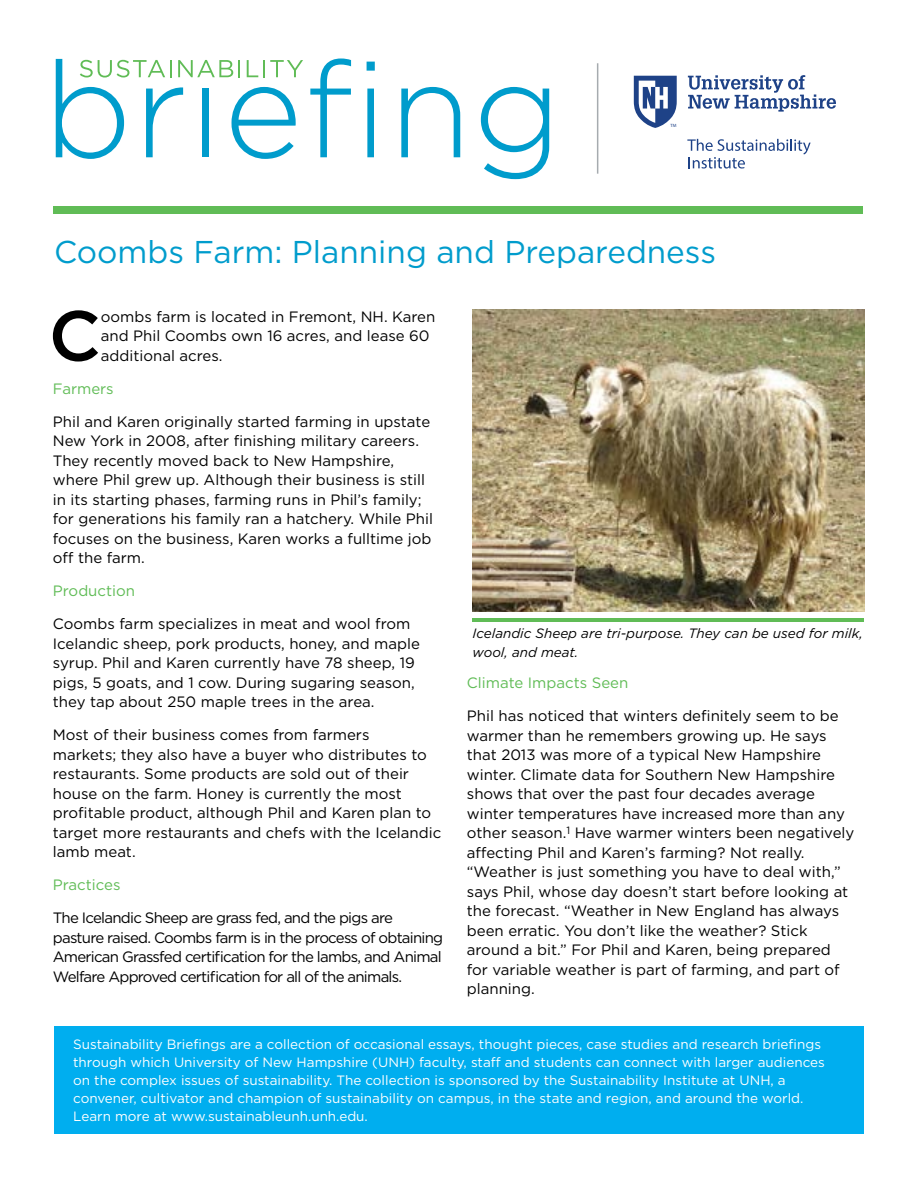
<style>
.page{position:relative;width:918px;height:1188px;background:#fff}
.page>*{position:absolute;margin:0;border:0;box-sizing:border-box;transform-origin:0 0}
.t1{font:500 70.65px "Gotham";color:#000}
.t2{font:31.5px "Gotham";color:#009ccc}
.t3{font:15px/19.5px "Gotham";color:#000}
.t4{font:15px/19.5px "Gotham";letter-spacing:-.05em;color:#000}
.t5{font:15px "Gotham";color:#60bc56}
.t6{font:13.5px/18px "Gotham";color:#fff}
.t7{font:italic 13.5px/19.5px "Gotham";color:#000}
.t8{font:4.65px "Myriad Pro";color:#1e4287}
</style>
<div class="page">
<svg style="left:310px;top:59px;width:41px;height:98px"></svg>
<svg style="left:367px;top:62px;width:8px;height:95px"></svg>
<svg style="left:401px;top:87px;width:59px;height:70px"></svg>
<svg style="left:481px;top:87px;width:68px;height:92px"></svg>
<hr style="left:597px;top:63px;width:1px;height:111px;background:#a6abaf">
<div style="left:53px;top:207px;width:810px;height:7px;background:#60bc56"></div>
<svg style="left:56px;top:59px;width:247px;height:100px"></svg>
<svg style="left:688px;top:75px;width:148px;height:37px"></svg>
<svg style="left:634px;top:76px;width:43px;height:52px"></svg>
<svg style="left:687px;top:139px;width:124px;height:30px"></svg>
<img style="left:472px;top:310px;width:392px;height:301px">
<hr style="left:472px;top:618px;width:392px;height:4px;background:#60bc56">
<div style="left:54px;top:1026px;width:810px;height:108px;background:#00aeef"></div>
<p class="t8" style="left:671px;top:123px;width:7px">TM</p>
<h2 class="t2" style="left:54px;top:231px;width:664px">Coombs Farm: Planning and Preparedness</h2>
<h1 class="t1" style="left:49px;top:289px;width:54px">C</h1>
<p class="t3" style="left:101px;top:306px;width:336px">oombs farm is located in Fremont, NH. Karen and Phil Coombs own 16 acres, and lease 60 additional acres.</p>
<p class="t5" style="left:53px;top:379px;width:62px">Farmers</p>
<p class="t3" style="left:53px;top:411px;width:382px">Phil and Karen originally started farming in upstate New York in 2008, after finishing military careers.<br>They recently moved back to New Hampshire, where Phil grew up. Although their business is still in its starting phases, farming runs in Phil’s family; for generations his family ran a hatchery. While Phil focuses on the business, Karen works a fulltime job off the farm.</p>
<p class="t5" style="left:53px;top:581px;width:84px">Production</p>
<p class="t3" style="left:53px;top:614px;width:369px">Coombs farm specializes in meat and wool from Icelandic sheep, pork products, honey, and maple syrup. Phil and Karen currently have 78 sheep, 19 pigs, 5 goats, and 1 cow. During sugaring season, they tap about 250 maple trees in the area.</p>
<p class="t3" style="left:53px;top:725px;width:390px">Most of their business comes from farmers<br>markets; they also have a buyer who distributes to restaurants. Some products are sold out of their house on the farm. Honey is currently the most profitable product, although Phil and Karen plan to target more restaurants and chefs with the Icelandic lamb meat.</p>
<p class="t5" style="left:53px;top:875px;width:69px">Practices</p>
<p class="t4" style="left:53px;top:908px;width:392px">The Icelandic Sheep are grass fed, and the pigs are pasture raised. Coombs farm is in the process of obtaining American Grassfed certification for the lambs, and Animal Welfare Approved certification for all of the animals.</p>
<p class="t7" style="left:472px;top:623px;width:392px">Icelandic Sheep are tri-purpose. They can be used for milk, wool, and meat.</p>
<p class="t5" style="left:467px;top:673px;width:163px">Climate Impacts Seen</p>
<p class="t3" style="left:467px;top:706px;width:389px">Phil has noticed that winters definitely seem to be warmer than he remembers growing up. He says that 2013 was more of a typical New Hampshire winter. Climate data for Southern New Hampshire shows that over the past four decades average winter temperatures have increased more than any other season.<sup>1</sup> Have warmer winters been negatively affecting Phil and Karen’s farming? Not really. “Weather is just something you have to deal with,” says Phil, whose day doesn’t start before looking at the forecast. “Weather in New England has always been erratic. You don’t like the weather? Stick around a bit.” For Phil and Karen, being prepared for variable weather is part of farming, and part of planning.</p>
<p class="t6" style="left:73px;top:1034px;width:753px">Sustainability Briefings are a collection of occasional essays, thought pieces, case studies and research briefings through which University of New Hampshire (UNH) faculty, staff and students can connect with larger audiences on the complex issues of sustainability. The collection is sponsored by the Sustainability Institute at UNH, a convener, cultivator and champion of sustainability on campus, in the state and region, and around the world.<br>Learn more at www.sustainableunh.unh.edu.</p>
</div>
